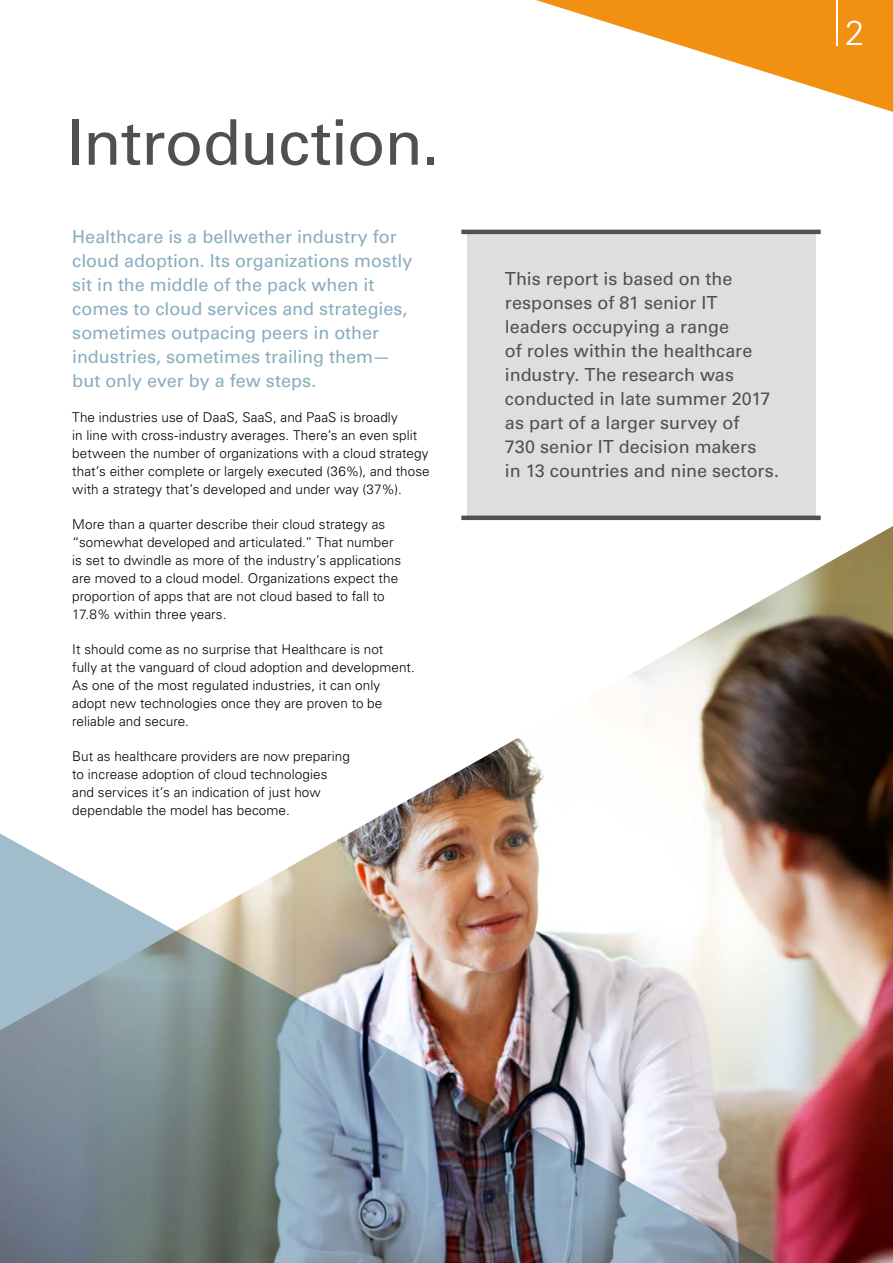
<style>
.page{position:relative;width:893px;height:1263px;background:#fff}
.page>*{position:absolute;margin:0;border:0;box-sizing:border-box;transform-origin:0 0}
.t1{font:63px "Univers LT Std";letter-spacing:-.015em;color:#4e5052}
.t2{font:300 34.5px "Univers LT Std";color:#fff}
.Small_quote{font:18px/24px "Univers LT Std";color:#8aadbf}
.Small_quote-2{font:18px/24px "Univers LT Std";color:#4e5052}
.Small_quote-3{font:300 13.5px/18px "Univers LT Std";letter-spacing:.005em;color:#000}
</style>
<div class="page">
<img style="left:362px;top:526px;width:531px;height:737px">
<svg style="left:536px;top:0;width:357px;height:112px"></svg>
<hr style="left:836px;top:0;width:1px;height:45px;background:#fff">
<img style="left:0;top:826px;width:890px;height:437px">
<div style="left:467px;top:232px;width:348px;height:286px;background:#dddfdf"></div>
<hr style="left:461px;top:230px;width:360px;height:4px;background:#4e5052">
<hr style="left:461px;top:516px;width:360px;height:4px;background:#4e5052">
<p class="t1" style="left:67px;top:105px;width:374px">Introduction.</p>
<p class="Small_quote" style="left:72px;top:224px;width:342px">Healthcare is a bellwether industry for cloud adoption. Its organizations mostly sit in the middle of the pack when it comes to cloud services and strategies, sometimes outpacing peers in other industries, sometimes trailing them— but only ever by a few steps.</p>
<p class="Small_quote-3" style="left:72px;top:408px;width:359px">The industries use of DaaS, SaaS, and PaaS is broadly<br>in line with cross-industry averages. There’s an even split between the number of organizations with a cloud strategy that’s either complete or largely executed (36%), and those with a strategy that’s developed and under way (37%).</p>
<p class="Small_quote-3" style="left:72px;top:515px;width:330px">More than a quarter describe their cloud strategy as “somewhat developed and articulated.” That number is set to dwindle as more of the industry’s applications are moved to a cloud model. Organizations expect the proportion of apps that are not cloud based to fall to 17.8% within three years.</p>
<p class="Small_quote-3" style="left:72px;top:640px;width:344px">It should come as no surprise that Healthcare is not<br>fully at the vanguard of cloud adoption and development.<br>As one of the most regulated industries, it can only adopt new technologies once they are proven to be reliable and secure.</p>
<p class="Small_quote-3" style="left:72px;top:747px;width:279px">But as healthcare providers are now preparing to increase adoption of cloud technologies and services it’s an indication of just how dependable the model has become.</p>
<p class="t2" style="left:845px;top:12px;width:21px">2</p>
<p class="Small_quote-2" style="left:505px;top:267px;width:276px">This report is based on the responses of 81 senior IT leaders occupying a range<br>of roles within the healthcare industry. The research was conducted in late summer 2017 as part of a larger survey of<br>730 senior IT decision makers<br>in 13 countries and nine sectors.</p>
</div>
